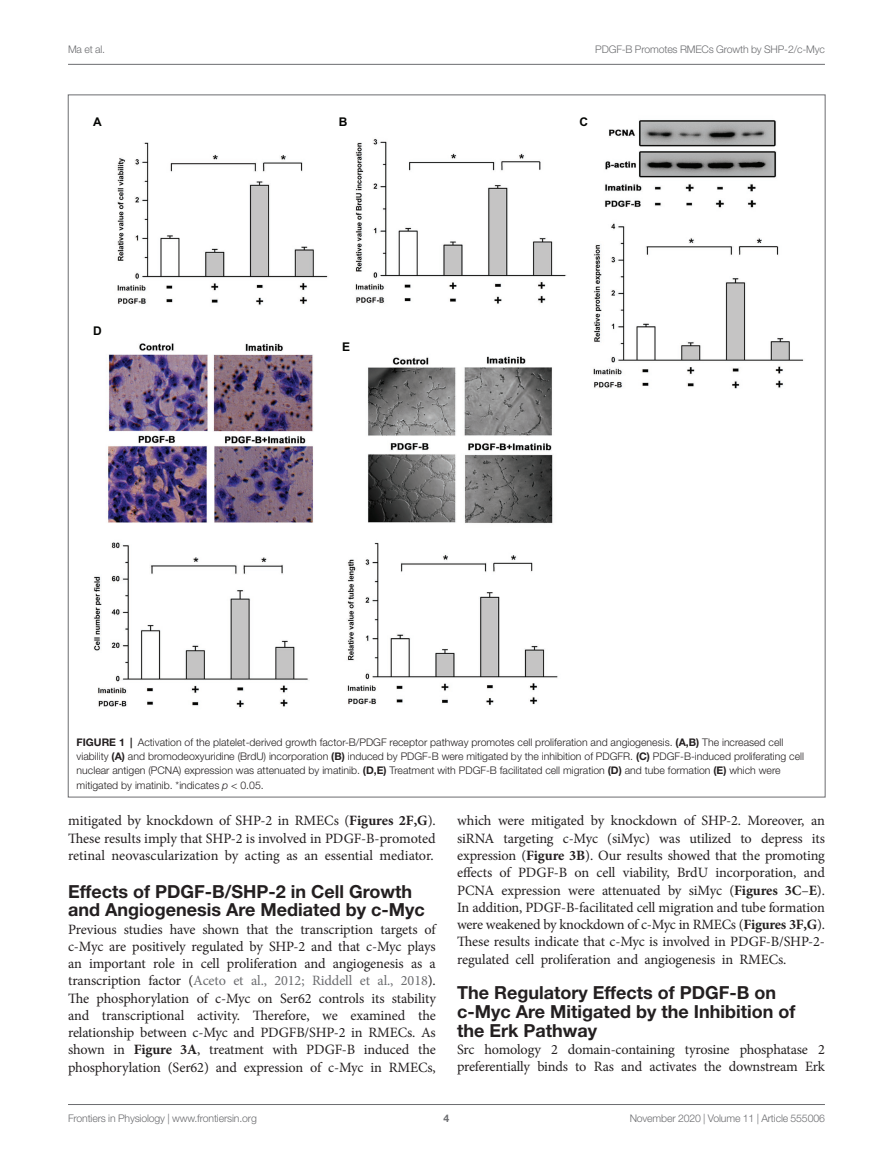
<style>
.page{position:relative;width:893px;height:1170px;background:#fff}
.page>*{position:absolute;margin:0;border:0;box-sizing:border-box;transform-origin:0 0}
.HEAD_2{font:700 18px/18.8px "Helvetica Neue LT Std";color:#231f20}
.TEXT_FLUSH{font:14.25px/17.2px "Minion Pro";letter-spacing:-.01em;color:#231f20;text-align:justify}
.t1{font:700 12px "Arial";color:#040503}
.FIG_LEG{font:300 10.5px/14.2px "Helvetica Neue LT Std";color:#231f20}
.t2{font:300 10.5px "Helvetica Neue LT Std";letter-spacing:-.015em;color:#6c6d70}
.t3{font:700 10.5px "Helvetica Neue LT Std";color:#6c6d70}
.s1{font-weight:700}
.s2{font-style:italic}
.s3{color:#6c6d70}
</style>
<div class="page">
<hr style="left:68px;top:64px;width:757px;height:1px;background:#6c6d70">
<hr style="left:68px;top:1104px;width:757px;height:1px;background:#6c6d70">
<img style="left:93px;top:120px;width:711px;height:588px">
<p class="t2" style="left:68px;top:42px;width:39px">Ma et al.</p>
<p class="t2" style="left:595px;top:42px;width:231px">PDGF-B Promotes RMECs Growth by SHP-2/c-Myc</p>
<p class="t1" style="left:93px;top:113px;width:10px">A</p>
<p class="t1" style="left:339px;top:113px;width:10px">B</p>
<p class="t1" style="left:93px;top:322px;width:10px">D</p>
<p class="t1" style="left:342px;top:338px;width:10px">E</p>
<p class="t1" style="left:580px;top:113px;width:10px">C</p>
<p class="FIG_LEG" style="left:77px;top:734px;width:729px"><span class="s1">FIGURE 1 |</span> Activation of the platelet-derived growth factor-B/PDGF receptor pathway promotes cell proliferation and angiogenesis. <span class="s1">(A,B)</span> The increased cell viability <span class="s1">(A)</span> and bromodeoxyuridine (BrdU) incorporation <span class="s1">(B)</span> induced by PDGF-B were mitigated by the inhibition of PDGFR. <span class="s1">(C)</span> PDGF-B-induced proliferating cell nuclear antigen (PCNA) expression was attenuated by imatinib. <span class="s1">(D,E)</span> Treatment with PDGF-B facilitated cell migration <span class="s1">(D)</span> and tube formation <span class="s1">(E)</span> which were mitigated by imatinib. *indicates <span class="s2">p</span> &lt; 0.05.</p>
<p class="TEXT_FLUSH" style="left:68px;top:812px;width:369px">mitigated by knockdown of SHP-2 in RMECs (<span class="s1">Figures 2F,G</span>).<br>These results imply that SHP-2 is involved in PDGF-B-promoted retinal neovascularization by acting as an essential mediator.</p>
<p class="HEAD_2" style="left:68px;top:881px;width:358px">Effects of PDGF-B/SHP-2 in Cell Growth and Angiogenesis Are Mediated by c-Myc</p>
<p class="TEXT_FLUSH" style="left:68px;top:920px;width:369px">Previous studies have shown that the transcription targets of c-Myc are positively regulated by SHP-2 and that c-Myc plays an important role in cell proliferation and angiogenesis as a transcription factor (<span class="s3">Aceto et al., 2012; Riddell et al., 2018</span>).<br>The phosphorylation of c-Myc on Ser62 controls its stability and transcriptional activity. Therefore, we examined the relationship between c-Myc and PDGFB/SHP-2 in RMECs. As shown in <span class="s1">Figure 3A</span>, treatment with PDGF-B induced the phosphorylation (Ser62) and expression of c-Myc in RMECs,</p>
<p class="TEXT_FLUSH" style="left:457px;top:812px;width:369px">which were mitigated by knockdown of SHP-2. Moreover, an siRNA targeting c-Myc (siMyc) was utilized to depress its expression (<span class="s1">Figure 3B</span>). Our results showed that the promoting effects of PDGF-B on cell viability, BrdU incorporation, and PCNA expression were attenuated by siMyc (<span class="s1">Figures 3C</span>–<span class="s1">E</span>).<br>In addition, PDGF-B-facilitated cell migration and tube formation were weakened by knockdown of c-Myc in RMECs (<span class="s1">Figures 3F,G</span>).<br>These results indicate that c-Myc is involved in PDGF-B/SHP-2- regulated cell proliferation and angiogenesis in RMECs.</p>
<p class="HEAD_2" style="left:457px;top:982px;width:340px">The Regulatory Effects of PDGF-B on c-Myc Are Mitigated by the Inhibition of the Erk Pathway</p>
<p class="TEXT_FLUSH" style="left:457px;top:1040px;width:369px">Src homology 2 domain-containing tyrosine phosphatase 2 preferentially binds to Ras and activates the downstream Erk</p>
<p class="t2" style="left:68px;top:1111px;width:190px">Frontiers in Physiology | www.frontiersin.org</p>
<p class="t3" style="left:444px;top:1111px;width:7px">4</p>
<p class="t2" style="left:630px;top:1111px;width:197px">November 2020 | Volume 11 | Article 555006</p>
</div>
